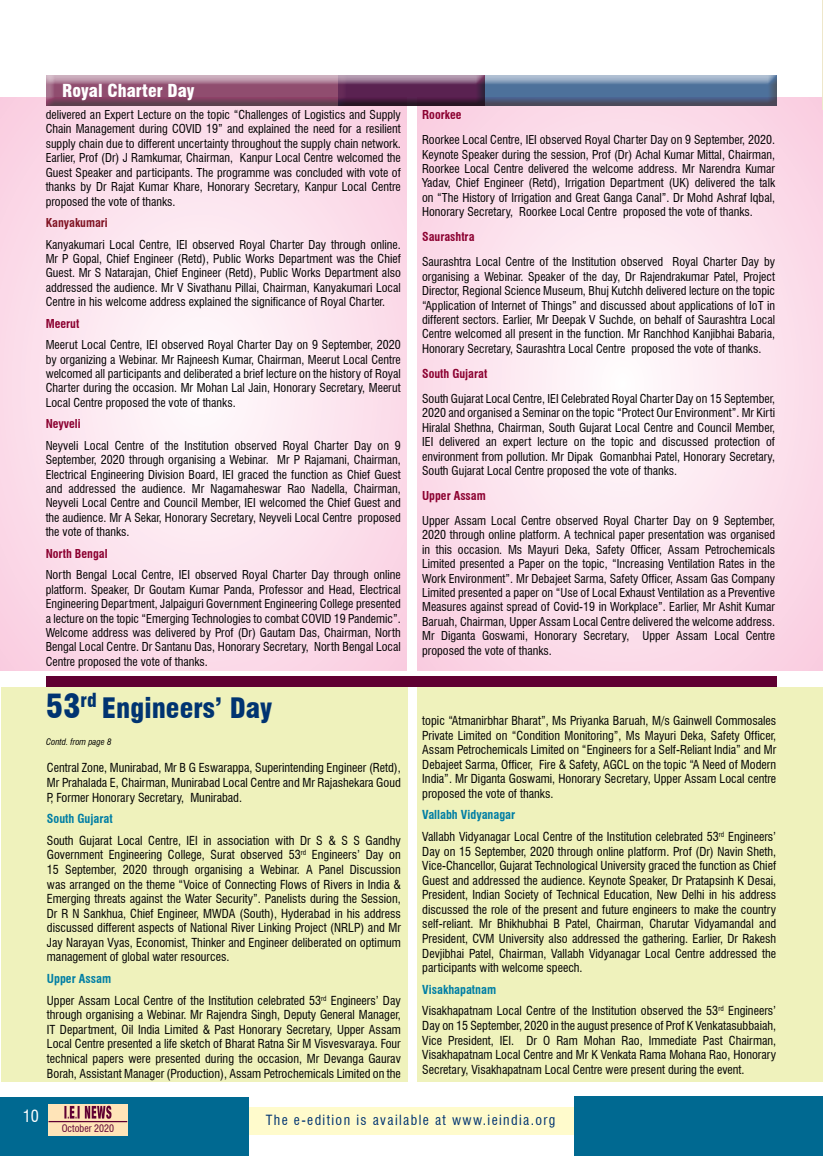
<style>
.page{position:relative;width:823px;height:1156px;background:#fff}
.page>*{position:absolute;margin:0;border:0;box-sizing:border-box;transform-origin:0 0}
.t1{font:900 condensed 27.5px "Swiss 721 BT";color:#003471}
.t2{font:900 condensed 17.5px "Swiss 721 BT";color:#fff}
.t3{font:condensed 16.25px "Swiss 721 BT";color:#fff}
.t4{font:condensed 13.75px "Swiss 721 BT";letter-spacing:.1em;color:#003471}
.t5{font:condensed 12.12px/14.5px "Swiss 721 BT";color:#000;text-align:justify}
.t6{font:700 condensed 12.12px "Swiss 721 BT";color:#007ea4}
.t7{font:condensed 12px/14.4px "Swiss 721 BT";color:#000;text-align:justify}
.t8{font:700 condensed 12px "Swiss 721 BT";color:#8b0030}
.t9{font:700 condensed 12px "Swiss 721 BT";color:#801323}
.t10{font:condensed 10px "Swiss 721 BT";color:#600032}
.t11{font:italic condensed 8.75px "Swiss 721 BT";color:#000}
.s1{font-size:32.5px}
.s2{font-weight:700;color:#007ea4}
</style>
<div class="page">
<svg style="left:0;top:97px;width:406px;height:573px"></svg>
<svg style="left:417px;top:97px;width:405px;height:573px"></svg>
<div style="left:333px;top:75px;width:443px;height:31px;background:#000;opacity:.75"></div>
<div style="left:41px;top:75px;width:444px;height:31px;background:#000;opacity:.75"></div>
<hr style="left:822px;top:0;width:1px;height:110px;background:#eee7ca">
<div style="left:243px;top:1107px;width:337px;height:27px;background:#fffbcc"></div>
<div style="left:0;top:1097px;width:248px;height:58px;background:#006991"></div>
<div style="left:48px;top:1103px;width:80px;height:32px;background:#ffe4b8"></div>
<svg style="left:64px;top:1105px;width:47px;height:13px"></svg>
<hr style="left:48px;top:1120px;width:79px;height:1px;background:#600032">
<div style="left:574px;top:1096px;width:248px;height:59px;background:#006991"></div>
<div style="left:1px;top:687px;width:406px;height:394px;background:#eff2bc"></div>
<div style="left:417px;top:687px;width:405px;height:394px;background:#eff2bc"></div>
<div style="left:46px;top:676px;width:730px;height:10px;background:#600032"></div>
<h2 class="t2" style="left:62px;top:80px;width:134px">Royal Charter Day</h2>
<p class="t7" style="left:46px;top:107px;width:356px">delivered an Expert Lecture on the topic “Challenges of Logistics and Supply Chain Management during COVID 19” and explained the need for a resilient supply chain due to different uncertainty throughout the supply chain network.<br>Earlier, Prof (Dr) J Ramkumar, Chairman, Kanpur Local Centre welcomed the Guest Speaker and participants. The programme was concluded with vote of thanks by Dr Rajat Kumar Khare, Honorary Secretary, Kanpur Local Centre proposed the vote of thanks.</p>
<p class="t9" style="left:46px;top:215px;width:64px">Kanyakumari</p>
<p class="t7" style="left:46px;top:237px;width:356px">Kanyakumari Local Centre, IEI observed Royal Charter Day through online.<br>Mr P Gopal, Chief Engineer (Retd), Public Works Department was the Chief Guest. Mr S Natarajan, Chief Engineer (Retd), Public Works Department also addressed the audience. Mr V Sivathanu Pillai, Chairman, Kanyakumari Local Centre in his welcome address explained the significance of Royal Charter.</p>
<p class="t8" style="left:46px;top:316px;width:35px">Meerut</p>
<p class="t7" style="left:46px;top:337px;width:356px">Meerut Local Centre, IEI observed Royal Charter Day on 9 September, 2020 by organizing a Webinar. Mr Rajneesh Kumar, Chairman, Meerut Local Centre welcomed all participants and deliberated a brief lecture on the history of Royal Charter during the occasion. Mr Mohan Lal Jain, Honorary Secretary, Meerut Local Centre proposed the vote of thanks.</p>
<p class="t8" style="left:46px;top:416px;width:37px">Neyveli</p>
<p class="t7" style="left:46px;top:438px;width:356px">Neyveli Local Centre of the Institution observed Royal Charter Day on 9<br>September, 2020 through organising a Webinar. Mr P Rajamani, Chairman, Electrical Engineering Division Board, IEI graced the function as Chief Guest and addressed the audience. Mr Nagamaheswar Rao Nadella, Chairman, Neyveli Local Centre and Council Member, IEI welcomed the Chief Guest and the audience. Mr A Sekar, Honorary Secretary, Neyveli Local Centre proposed the vote of thanks.</p>
<p class="t8" style="left:46px;top:546px;width:63px">North Bengal</p>
<p class="t7" style="left:46px;top:567px;width:356px">North Bengal Local Centre, IEI observed Royal Charter Day through online platform. Speaker, Dr Goutam Kumar Panda, Professor and Head, Electrical Engineering Department, Jalpaiguri Government Engineering College presented a lecture on the topic “Emerging Technologies to combat COVID 19 Pandemic”.<br>Welcome address was delivered by Prof (Dr) Gautam Das, Chairman, North Bengal Local Centre. Dr Santanu Das, Honorary Secretary, North Bengal Local Centre proposed the vote of thanks.</p>
<h1 class="t1" style="left:46px;top:690px;width:228px"><span class="s1">53</span><sup>rd</sup> Engineers’ Day</h1>
<p class="t11" style="left:46px;top:736px;width:67px">Contd. from page 8</p>
<p class="t5" style="left:47px;top:760px;width:355px">Central Zone, Munirabad, Mr B G Eswarappa, Superintending Engineer (Retd), Mr Prahalada E, Chairman, Munirabad Local Centre and Mr Rajashekara Goud P, Former Honorary Secretary, Munirabad.</p>
<p class="t6" style="left:47px;top:811px;width:67px">South Gujarat</p>
<p class="t5" style="left:47px;top:833px;width:355px">South Gujarat Local Centre, IEI in association with Dr S &amp; S S Gandhy Government Engineering College, Surat observed 53<sup>rd</sup> Engineers’ Day on 15 September, 2020 through organising a Webinar. A Panel Discussion was arranged on the theme “Voice of Connecting Flows of Rivers in India &amp; Emerging threats against the Water Security”. Panelists during the Session, Dr R N Sankhua, Chief Engineer, MWDA (South), Hyderabad in his address discussed different aspects of National River Linking Project (NRLP) and Mr Jay Narayan Vyas, Economist, Thinker and Engineer deliberated on optimum management of global water resources.</p>
<p class="t5" style="left:47px;top:967px;width:355px;line-height:21.6px"><span class="s2">Upper Assam<br></span>Upper Assam Local Centre of the Institution celebrated 53<sup>rd</sup> Engineers’ Day</p>
<p class="t5" style="left:47px;top:1007px;width:355px">through organising a Webinar. Mr Rajendra Singh, Deputy General Manager, IT Department, Oil India Limited &amp; Past Honorary Secretary, Upper Assam Local Centre presented a life sketch of Bharat Ratna Sir M Visvesvaraya. Four technical papers were presented during the occasion, Mr Devanga Gaurav Borah, Assistant Manager (Production), Assam Petrochemicals Limited on the</p>
<p class="t8" style="left:422px;top:107px;width:41px">Roorkee</p>
<p class="t7" style="left:422px;top:132px;width:354px">Roorkee Local Centre, IEI observed Royal Charter Day on 9 September, 2020.<br>Keynote Speaker during the session, Prof (Dr) Achal Kumar Mittal, Chairman, Roorkee Local Centre delivered the welcome address. Mr Narendra Kumar Yadav, Chief Engineer (Retd), Irrigation Department (UK) delivered the talk on “The History of Irrigation and Great Ganga Canal”. Dr Mohd Ashraf Iqbal, Honorary Secretary, Roorkee Local Centre proposed the vote of thanks.</p>
<p class="t8" style="left:422px;top:230px;width:54px">Saurashtra</p>
<p class="t7" style="left:422px;top:255px;width:354px">Saurashtra Local Centre of the Institution observed Royal Charter Day by organising a Webinar. Speaker of the day, Dr Rajendrakumar Patel, Project Director, Regional Science Museum, Bhuj Kutchh delivered lecture on the topic “Application of Internet of Things” and discussed about applications of IoT in different sectors. Earlier, Mr Deepak V Suchde, on behalf of Saurashtra Local Centre welcomed all present in the function. Mr Ranchhod Kanjibhai Babaria, Honorary Secretary, Saurashtra Local Centre proposed the vote of thanks.</p>
<p class="t8" style="left:422px;top:366px;width:67px">South Gujarat</p>
<p class="t7" style="left:422px;top:391px;width:354px">South Gujarat Local Centre, IEI Celebrated Royal Charter Day on 15 September, 2020 and organised a Seminar on the topic “Protect Our Environment”. Mr Kirti Hiralal Shethna, Chairman, South Gujarat Local Centre and Council Member, IEI delivered an expert lecture on the topic and discussed protection of environment from pollution. Mr Dipak Gomanbhai Patel, Honorary Secretary, South Gujarat Local Centre proposed the vote of thanks.</p>
<p class="t8" style="left:422px;top:488px;width:65px">Upper Assam</p>
<p class="t7" style="left:422px;top:513px;width:354px">Upper Assam Local Centre observed Royal Charter Day on 9 September, 2020 through online platform. A technical paper presentation was organised in this occasion. Ms Mayuri Deka, Safety Officer, Assam Petrochemicals Limited presented a Paper on the topic, “Increasing Ventilation Rates in the Work Environment”. Mr Debajeet Sarma, Safety Officer, Assam Gas Company Limited presented a paper on “Use of Local Exhaust Ventilation as a Preventive Measures against spread of Covid-19 in Workplace”. Earlier, Mr Ashit Kumar Baruah, Chairman, Upper Assam Local Centre delivered the welcome address.<br>Mr Diganta Goswami, Honorary Secretary, Upper Assam Local Centre proposed the vote of thanks.</p>
<p class="t5" style="left:422px;top:713px;width:355px">topic “Atmanirbhar Bharat”, Ms Priyanka Baruah, M/s Gainwell Commosales Private Limited on “Condition Monitoring”, Ms Mayuri Deka, Safety Officer, Assam Petrochemicals Limited on “Engineers for a Self-Reliant India” and Mr Debajeet Sarma, Officer, Fire &amp; Safety, AGCL on the topic “A Need of Modern India”. Mr Diganta Goswami, Honorary Secretary, Upper Assam Local centre proposed the vote of thanks.</p>
<p class="t5" style="left:422px;top:804px;width:355px;line-height:21.6px"><span class="s2">Vallabh Vidyanagar<br></span>Vallabh Vidyanagar Local Centre of the Institution celebrated 53<sup>rd</sup> Engineers’</p>
<p class="t5" style="left:422px;top:843px;width:355px">Day on 15 September, 2020 through online platform. Prof (Dr) Navin Sheth, Vice-Chancellor, Gujarat Technological University graced the function as Chief Guest and addressed the audience. Keynote Speaker, Dr Pratapsinh K Desai, President, Indian Society of Technical Education, New Delhi in his address discussed the role of the present and future engineers to make the country self-reliant. Mr Bhikhubhai B Patel, Chairman, Charutar Vidyamandal and President, CVM University also addressed the gathering. Earlier, Dr Rakesh Devjibhai Patel, Chairman, Vallabh Vidyanagar Local Centre addressed the participants with welcome speech.</p>
<p class="t5" style="left:422px;top:978px;width:355px;line-height:21.6px"><span class="s2">Visakhapatnam<br></span>Visakhapatnam Local Centre of the Institution observed the 53<sup>rd</sup> Engineers’</p>
<p class="t5" style="left:422px;top:1018px;width:355px">Day on 15 September, 2020 in the august presence of Prof K Venkatasubbaiah, Vice President, IEI. Dr O Ram Mohan Rao, Immediate Past Chairman, Visakhapatnam Local Centre and Mr K Venkata Rama Mohana Rao, Honorary Secretary, Visakhapatnam Local Centre were present during the event.</p>
<h3 class="t3" style="left:23px;top:1106px;width:18px">10</h3>
<p class="t4" style="left:265px;top:1111px;width:291px">The e-edition is available at www.ieindia.org</p>
<p class="t10" style="left:62px;top:1121px;width:54px">October 2020</p>
</div>
